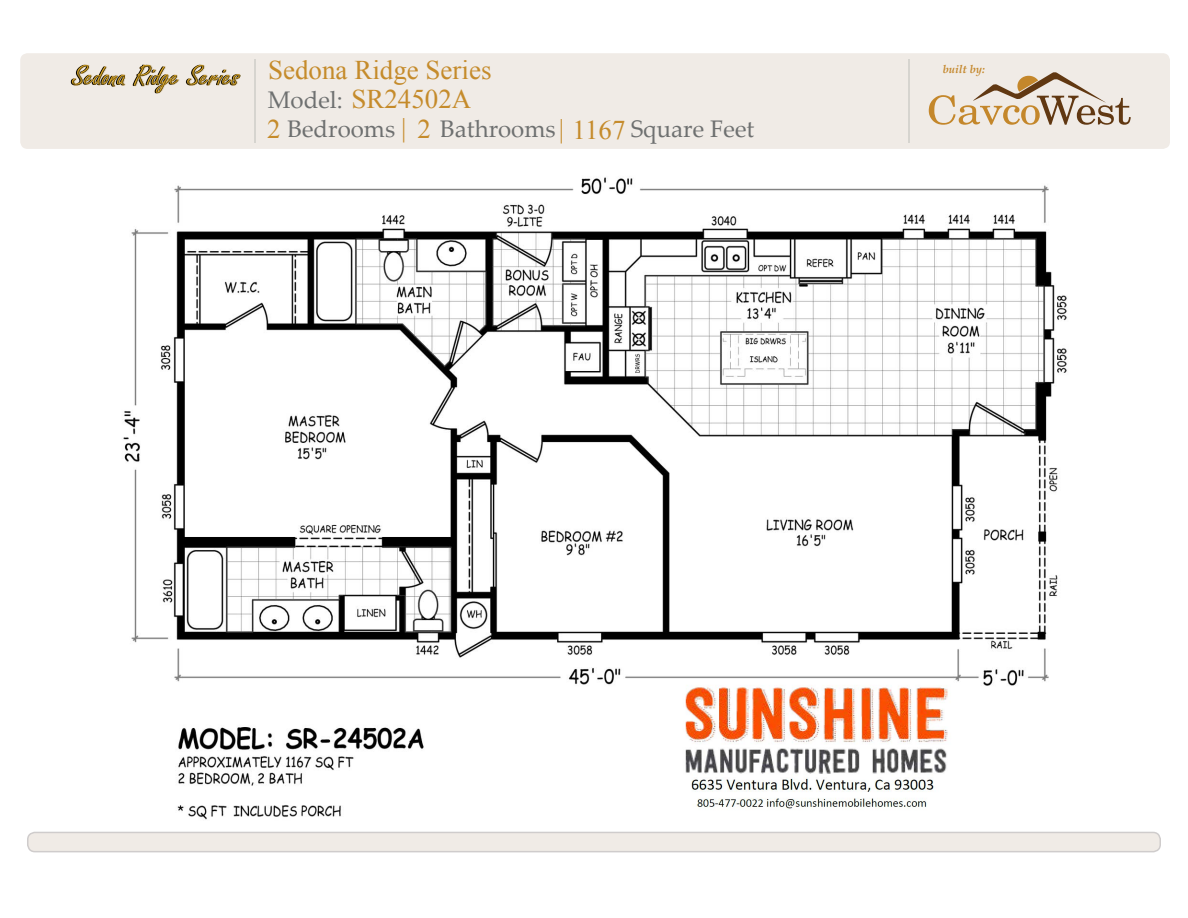
<style>
.page{position:relative;width:1188px;height:918px;background:#fff}
.page>*{position:absolute;margin:0;border:0;box-sizing:border-box;transform-origin:0 0}
.t1{font:27px "Times New Roman";color:#c58b2b}
.t2{font:24px/28.8px "Palatino Linotype";color:#6e7070}
.t3{font:italic 700 11.25px "Palatino Linotype";color:#c4872b}
</style>
<div class="page">
<div style="left:20px;top:53px;width:1150px;height:96px;background:#f0ebe6;border-radius:7px"></div>
<svg style="left:929px;top:72px;width:202px;height:53px"></svg>
<hr style="left:254px;top:60px;width:2px;height:83px;background:#d6d4cf">
<hr style="left:908px;top:60px;width:2px;height:83px;background:#d6d4cf">
<div style="left:28px;top:832px;width:1132px;height:20px;background:#f0ebe6;border-radius:7px"></div>
<div style="left:27px;top:832px;width:1134px;height:20px;border:2px solid #cfcccc;border-radius:7px"></div>
<img style="left:123px;top:177px;width:944px;height:643px">
<img style="left:70px;top:64px;width:171px;height:30px">
<img style="left:680px;top:680px;width:272px;height:131px">
<p class="t1" style="left:268px;top:52px;width:225px">Sedona Ridge Series</p>
<p class="t1" style="left:351px;top:81px;width:122px">SR24502A</p>
<p class="t2" style="left:287px;top:85px;width:109px;text-indent:-19px">Model:<br>Bedrooms</p>
<p class="t1" style="left:267px;top:110px;width:15px">2</p>
<p class="t1" style="left:401px;top:110px;width:31px">| 2</p>
<p class="t1" style="left:559px;top:112px;width:68px">| 1167</p>
<p class="t2" style="left:440px;top:114px;width:117px">Bathrooms</p>
<p class="t2" style="left:631px;top:114px;width:125px">Square Feet</p>
<p class="t3" style="left:943px;top:61px;width:44px">built by:</p>
</div>
